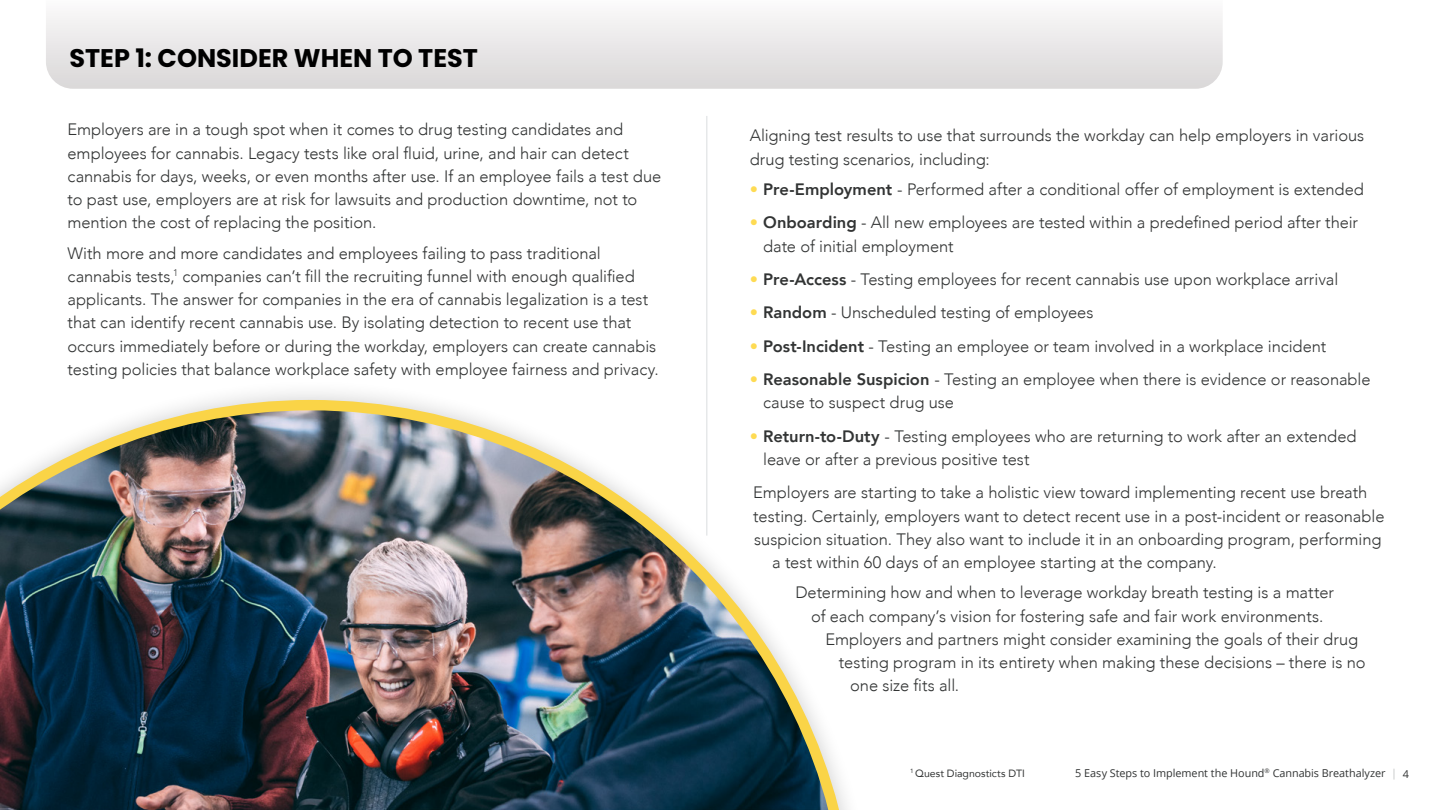
<style>
.page{position:relative;width:1441px;height:810px;background:#fff}
.page>*{position:absolute;margin:0;border:0;box-sizing:border-box;transform-origin:0 0}
.t1{font:700 25.5px "Poppins";color:#000}
.t2{font:300 16.5px/23.2px "Avenir";letter-spacing:-.005em;color:#323434}
.t3{font:10.88px "Open Sans";letter-spacing:-.005em;color:#323434}
.t4{font:10.5px "Avenir";color:#323434}
.s1{color:#fedb53}
.s2{font-weight:800}
.s3{color:#c1c3c3}
</style>
<div class="page">
<svg style="left:46px;top:16px;width:1176px;height:73px"></svg>
<hr style="left:706px;top:116px;width:1px;height:420px;background:#dfe1e2">
<div style="left:0;top:378px;width:877px;height:432px;background:#fff"></div>
<img style="left:0;top:400px;width:847px;height:410px">
<h1 class="t1" style="left:69px;top:43px;width:410px">STEP 1: CONSIDER WHEN TO TEST</h1>
<p class="t2" style="left:68px;top:118px;width:595px">Employers are in a tough spot when it comes to drug testing candidates and employees for cannabis. Legacy tests like oral fluid, urine, and hair can detect cannabis for days, weeks, or even months after use. If an employee fails a test due to past use, employers are at risk for lawsuits and production downtime, not to mention the cost of replacing the position.</p>
<p class="t2" style="left:68px;top:241px;width:592px">With more and more candidates and employees failing to pass traditional cannabis tests,<sup>1</sup> companies can’t fill the recruiting funnel with enough qualified applicants. The answer for companies in the era of cannabis legalization is a test that can identify recent cannabis use. By isolating detection to recent use that occurs immediately before or during the workday, employers can create cannabis testing policies that balance workplace safety with employee fairness and privacy.</p>
<p class="t2" style="left:749px;top:124px;width:616px">Aligning test results to use that surrounds the workday can help employers in various drug testing scenarios, including:</p>
<p class="t2" style="left:749px;top:178px;width:615px"><span class="s1">•</span> <span class="s2">Pre-Employment</span> - Performed after a conditional offer of employment is extended</p>
<p class="t2" style="left:763px;top:211px;width:596px;text-indent:-13px"><span class="s1">•</span> <span class="s2">Onboarding</span> - All new employees are tested within a predefined period after their date of initial employment</p>
<p class="t2" style="left:749px;top:268px;width:590px"><span class="s1">•</span> <span class="s2">Pre-Access</span> - Testing employees for recent cannabis use upon workplace arrival</p>
<p class="t2" style="left:749px;top:301px;width:345px"><span class="s1">•</span> <span class="s2">Random</span> - Unscheduled testing of employees</p>
<p class="t2" style="left:749px;top:334px;width:578px"><span class="s1">•</span> <span class="s2">Post-Incident</span> - Testing an employee or team involved in a workplace incident</p>
<p class="t2" style="left:763px;top:368px;width:609px;text-indent:-13px"><span class="s1">•</span> <span class="s2">Reasonable Suspicion</span> - Testing an employee when there is evidence or reasonable cause to suspect drug use</p>
<p class="t2" style="left:763px;top:424px;width:595px;text-indent:-13px"><span class="s1">•</span> <span class="s2">Return-to-Duty</span> - Testing employees who are returning to work after an extended leave or after a previous positive test</p>
<p class="t2" style="left:753px;top:481px;width:615px">Employers are starting to take a holistic view toward implementing recent use breath</p>
<p class="t2" style="left:753px;top:504px;width:632px">testing. Certainly, employers want to detect recent use in a post-incident or reasonable</p>
<p class="t2" style="left:754px;top:528px;width:628px">suspicion situation. They also want to include it in an onboarding program, performing</p>
<p class="t2" style="left:772px;top:551px;width:446px">a test within 60 days of an employee starting at the company.</p>
<p class="t2" style="left:795px;top:581px;width:540px">Determining how and when to leverage workday breath testing is a matter</p>
<p class="t2" style="left:811px;top:604px;width:513px">of each company’s vision for fostering safe and fair work environments.</p>
<p class="t2" style="left:825px;top:628px;width:534px">Employers and partners might consider examining the goals of their drug</p>
<p class="t2" style="left:838px;top:651px;width:528px">testing program in its entirety when making these decisions – there is no</p>
<p class="t2" style="left:850px;top:674px;width:110px">one size fits all.</p>
<p class="t4" style="left:910px;top:765px;width:116px"><sup>1</sup> Quest Diagnosticts DTI</p>
<p class="t3" style="left:1075px;top:765px;width:335px">5 Easy Steps to Implement the Hound<sup>®</sup> Cannabis Breathalyzer <span class="s3">|</span> 4</p>
</div>
